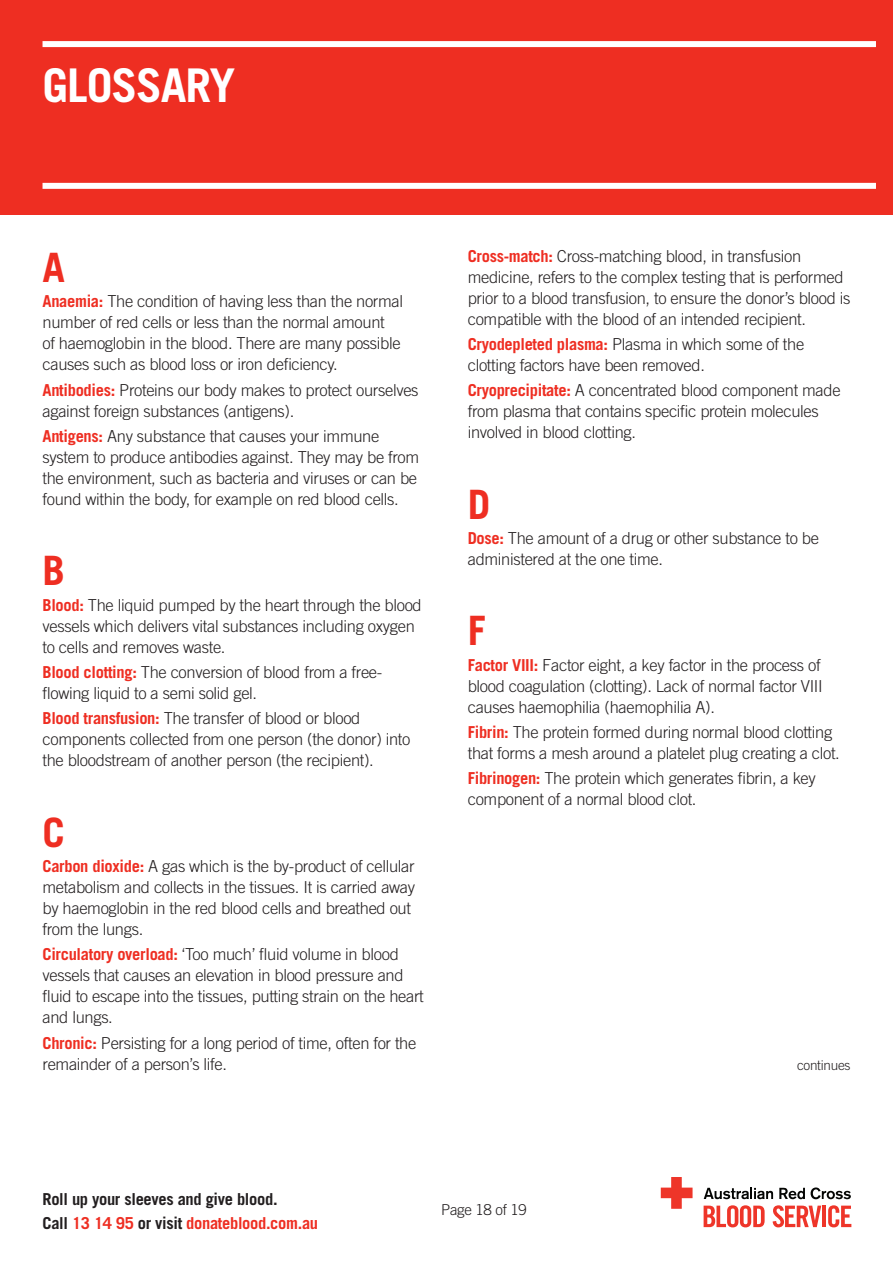
<style>
.page{position:relative;width:893px;height:1263px;background:#fff}
.page>*{position:absolute;margin:0;border:0;box-sizing:border-box;transform-origin:0 0}
.t1{font:700 46.5px "Trade Gothic";letter-spacing:-.025em;color:#fff}
.Body{font:700 40.5px "Trade Gothic";color:#ee2e22}
.Body-2{font:300 16.5px/21px "Trade Gothic";letter-spacing:-.02em;color:#231f20}
.t2{font:700 16.5px/24px "Trade Gothic";letter-spacing:-.02em;color:#231f20}
.t3{font:300 15px "Trade Gothic";letter-spacing:-.02em;color:#231f20}
.t4{font:300 13.5px "Trade Gothic";letter-spacing:-.02em;color:#231f20}
.s1{font-weight:700;color:#ee2e22}
.s2{color:#ee2e22}
</style>
<div class="page">
<svg style="left:704px;top:1188px;width:69px;height:11px"></svg>
<svg style="left:779px;top:1188px;width:26px;height:11px"></svg>
<svg style="left:811px;top:1187px;width:40px;height:12px"></svg>
<svg style="left:704px;top:1205px;width:61px;height:22px"></svg>
<svg style="left:773px;top:1205px;width:48px;height:22px"></svg>
<hr style="left:822px;top:1205px;width:4px;height:22px;background:#ee3529">
<svg style="left:828px;top:1205px;width:23px;height:22px"></svg>
<svg style="left:661px;top:1177px;width:31px;height:32px"></svg>
<div style="left:0;top:0;width:893px;height:215px;background:#ee2e22"></div>
<div style="left:43px;top:41px;width:833px;height:6px;background:#fff"></div>
<div style="left:43px;top:183px;width:833px;height:6px;background:#fff"></div>
<p class="t1" style="left:43px;top:57px;width:194px">GLOSSARY</p>
<p class="Body" style="left:43px;top:243px;width:24px">A</p>
<p class="Body-2" style="left:43px;top:291px;width:362px"><span class="s1">Anaemia:</span> The condition of having less than the normal number of red cells or less than the normal amount<br>of haemoglobin in the blood. There are many possible causes such as blood loss or iron deficiency.</p>
<p class="Body-2" style="left:43px;top:379px;width:378px"><span class="s1">Antibodies:</span> Proteins our body makes to protect ourselves against foreign substances (antigens).</p>
<p class="Body-2" style="left:43px;top:425px;width:378px"><span class="s1">Antigens:</span> Any substance that causes your immune system to produce antibodies against. They may be from the environment, such as bacteria and viruses or can be found within the body, for example on red blood cells.</p>
<p class="Body" style="left:43px;top:546px;width:24px">B</p>
<p class="Body-2" style="left:43px;top:594px;width:381px"><span class="s1">Blood:</span> The liquid pumped by the heart through the blood vessels which delivers vital substances including oxygen to cells and removes waste.</p>
<p class="Body-2" style="left:43px;top:661px;width:341px"><span class="s1">Blood clotting:</span> The conversion of blood from a free&shy;flowing liquid to a semi solid gel.</p>
<p class="Body-2" style="left:43px;top:708px;width:369px"><span class="s1">Blood transfusion:</span> The transfer of blood or blood components collected from one person (the donor) into the bloodstream of another person (the recipient).</p>
<p class="Body" style="left:43px;top:807px;width:24px">C</p>
<p class="Body-2" style="left:43px;top:855px;width:374px"><span class="s1">Carbon dioxide:</span> A gas which is the by-product of cellular metabolism and collects in the tissues. It is carried away by haemoglobin in the red blood cells and breathed out from the lungs.</p>
<p class="Body-2" style="left:43px;top:944px;width:383px"><span class="s1">Circulatory overload:</span> ‘Too much’ fluid volume in blood vessels that causes an elevation in blood pressure and fluid to escape into the tissues, putting strain on the heart and lungs.</p>
<p class="Body-2" style="left:43px;top:1032px;width:375px"><span class="s1">Chronic:</span> Persisting for a long period of time, often for the remainder of a person’s life.</p>
<p class="Body-2" style="left:468px;top:245px;width:384px"><span class="s1">Cross-match:</span> Cross-matching blood, in transfusion medicine, refers to the complex testing that is performed prior to a blood transfusion, to ensure the donor’s blood is compatible with the blood of an intended recipient.</p>
<p class="Body-2" style="left:468px;top:333px;width:338px"><span class="s1">Cryodepleted plasma:</span> Plasma in which some of the clotting factors have been removed.</p>
<p class="Body-2" style="left:468px;top:379px;width:374px"><span class="s1">Cryoprecipitate:</span> A concentrated blood component made from plasma that contains specific protein molecules involved in blood clotting.</p>
<p class="Body" style="left:468px;top:479px;width:24px">D</p>
<p class="Body-2" style="left:468px;top:527px;width:353px"><span class="s1">Dose:</span> The amount of a drug or other substance to be administered at the one time.</p>
<p class="Body" style="left:468px;top:606px;width:19px">F</p>
<p class="Body-2" style="left:468px;top:654px;width:356px"><span class="s1">Factor VIII:</span> Factor eight, a key factor in the process of blood coagulation (clotting). Lack of normal factor VIII causes haemophilia (haemophilia A).</p>
<p class="Body-2" style="left:468px;top:721px;width:374px"><span class="s1">Fibrin:</span> The protein formed during normal blood clotting that forms a mesh around a platelet plug creating a clot.</p>
<p class="Body-2" style="left:468px;top:767px;width:350px"><span class="s1">Fibrinogen:</span> The protein which generates fibrin, a key component of a normal blood clot.</p>
<p class="t4" style="left:797px;top:1057px;width:55px">continues</p>
<p class="t2" style="left:43px;top:1186px;width:277px">Roll up your sleeves and give blood.<br>Call <span class="s2">13 14 95</span> or visit <span class="s2">donateblood.com.au</span></p>
<p class="t3" style="left:441px;top:1201px;width:87px">Page 18 of 19</p>
</div>
